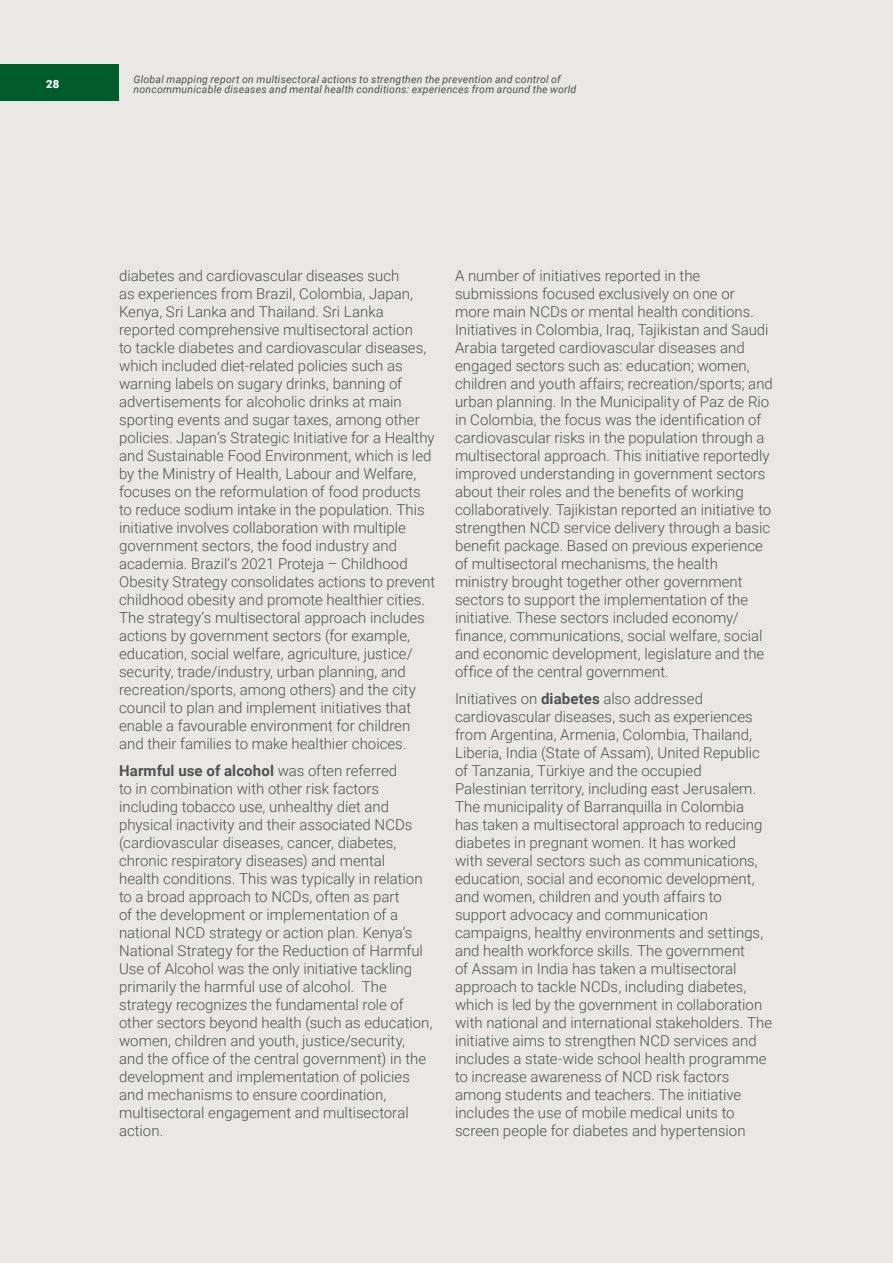
<style>
.page{position:relative;width:893px;height:1263px;background:#e8e7e4}
.page>*{position:absolute;margin:0;border:0;box-sizing:border-box;transform-origin:0 0}
.t1{font:300 15px/18px "Roboto";color:#4d5350}
.t2{font:900 11.25px "Roboto";color:#fff}
.t3{font:italic 10.5px/10.5px "Roboto";letter-spacing:.02em;color:#4d5350}
.s1{font-weight:700}
</style>
<div class="page">
<div style="left:0;top:64px;width:119px;height:36px;background:#005d2b"></div>
<p class="t2" style="left:46px;top:76px;width:15px">28</p>
<p class="t3" style="left:134px;top:73px;width:444px">Global mapping report on multisectoral actions to strengthen the prevention and control of noncommunicable diseases and mental health conditions: experiences from around the world</p>
<p class="t1" style="left:119px;top:266px;width:318px">diabetes and cardiovascular diseases such<br>as experiences from Brazil, Colombia, Japan, Kenya, Sri Lanka and Thailand. Sri Lanka reported comprehensive multisectoral action<br>to tackle diabetes and cardiovascular diseases, which included diet-related policies such as warning labels on sugary drinks, banning of advertisements for alcoholic drinks at main sporting events and sugar taxes, among other policies. Japan’s Strategic Initiative for a Healthy and Sustainable Food Environment, which is led by the Ministry of Health, Labour and Welfare, focuses on the reformulation of food products to reduce sodium intake in the population. This initiative involves collaboration with multiple government sectors, the food industry and academia. Brazil’s 2021 Proteja – Childhood Obesity Strategy consolidates actions to prevent childhood obesity and promote healthier cities.<br>The strategy’s multisectoral approach includes actions by government sectors (for example, education, social welfare, agriculture, justice/ security, trade/industry, urban planning, and recreation/sports, among others) and the city council to plan and implement initiatives that enable a favourable environment for children and their families to make healthier choices.</p>
<p class="t1" style="left:119px;top:761px;width:315px"><span class="s1">Harmful use of alcohol</span> was often referred<br>to in combination with other risk factors including tobacco use, unhealthy diet and physical inactivity and their associated NCDs (cardiovascular diseases, cancer, diabetes, chronic respiratory diseases) and mental<br>health conditions. This was typically in relation to a broad approach to NCDs, often as part<br>of the development or implementation of a national NCD strategy or action plan. Kenya’s National Strategy for the Reduction of Harmful Use of Alcohol was the only initiative tackling primarily the harmful use of alcohol. The strategy recognizes the fundamental role of other sectors beyond health (such as education, women, children and youth, justice/security, and the office of the central government) in the development and implementation of policies and mechanisms to ensure coordination, multisectoral engagement and multisectoral action.</p>
<p class="t1" style="left:455px;top:266px;width:319px">A number of initiatives reported in the submissions focused exclusively on one or more main NCDs or mental health conditions.<br>Initiatives in Colombia, Iraq, Tajikistan and Saudi Arabia targeted cardiovascular diseases and engaged sectors such as: education; women, children and youth affairs; recreation/sports; and urban planning. In the Municipality of Paz de Rio in Colombia, the focus was the identification of cardiovascular risks in the population through a multisectoral approach. This initiative reportedly improved understanding in government sectors about their roles and the benefits of working collaboratively. Tajikistan reported an initiative to strengthen NCD service delivery through a basic benefit package. Based on previous experience of multisectoral mechanisms, the health ministry brought together other government sectors to support the implementation of the initiative. These sectors included economy/ finance, communications, social welfare, social and economic development, legislature and the office of the central government.</p>
<p class="t1" style="left:455px;top:689px;width:319px">Initiatives on <span class="s1">diabetes</span> also addressed cardiovascular diseases, such as experiences from Argentina, Armenia, Colombia, Thailand, Liberia, India (State of Assam), United Republic of Tanzania, Türkiye and the occupied Palestinian territory, including east Jerusalem.<br>The municipality of Barranquilla in Colombia<br>has taken a multisectoral approach to reducing diabetes in pregnant women. It has worked<br>with several sectors such as communications, education, social and economic development, and women, children and youth affairs to support advocacy and communication campaigns, healthy environments and settings, and health workforce skills. The government<br>of Assam in India has taken a multisectoral approach to tackle NCDs, including diabetes, which is led by the government in collaboration with national and international stakeholders. The initiative aims to strengthen NCD services and includes a state-wide school health programme to increase awareness of NCD risk factors among students and teachers. The initiative includes the use of mobile medical units to screen people for diabetes and hypertension</p>
</div>
